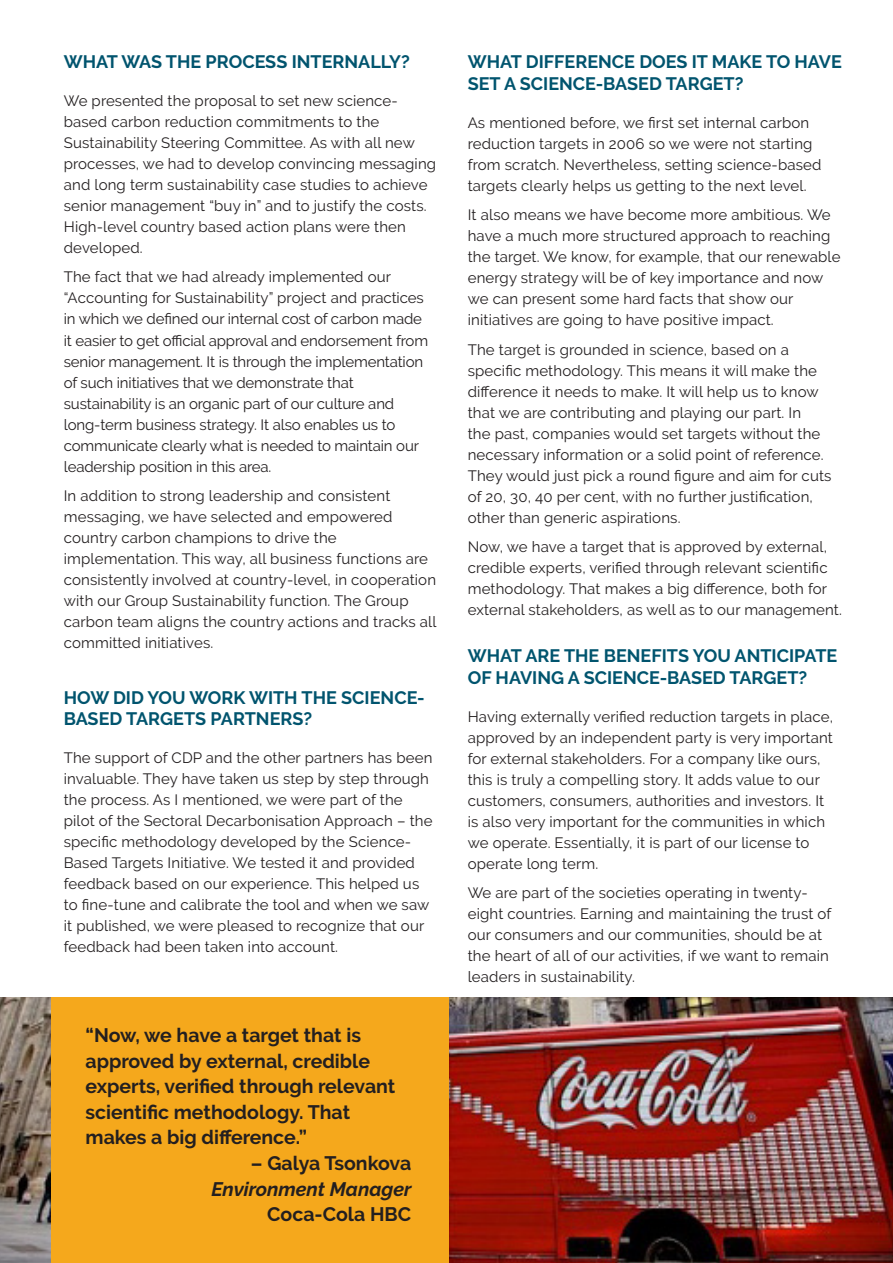
<style>
.page{position:relative;width:893px;height:1263px;background:#fff}
.page>*{position:absolute;margin:0;border:0;box-sizing:border-box;transform-origin:0 0}
.t1{font:700 19.5px/25.5px "Raleway";color:#231f20}
.t2{font:italic 700 19.5px "Raleway";color:#231f20}
.A_Levelhead{font:700 18px/21.6px "Raleway";color:#01546e}
.Body_text{font:15px/21px "Raleway";letter-spacing:.01em;color:#231f20}
.Body_text-2{font:15px/21px "Raleway";letter-spacing:-.01em;color:#231f20}
</style>
<div class="page">
<img style="left:0;top:997px;width:893px;height:266px">
<div style="left:51px;top:997px;width:397px;height:266px;background:#f5a81c"></div>
<p class="A_Levelhead" style="left:64px;top:51px;width:348px">WHAT WAS THE PROCESS INTERNALLY?</p>
<p class="Body_text" style="left:64px;top:90px;width:374px">We presented the proposal to set new science&shy;based carbon reduction commitments to the Sustainability Steering Committee. As with all new processes, we had to develop convincing messaging and long term sustainability case studies to achieve senior management “buy in” and to justify the costs.<br>High-level country based action plans were then developed.</p>
<p class="Body_text-2" style="left:64px;top:267px;width:366px">The fact that we had already implemented our “Accounting for Sustainability” project and practices in which we defined our internal cost of carbon made it easier to get official approval and endorsement from senior management. It is through the implementation of such initiatives that we demonstrate that sustainability is an organic part of our culture and long-term business strategy. It also enables us to communicate clearly what is needed to maintain our leadership position in this area.</p>
<p class="Body_text" style="left:64px;top:485px;width:374px">In addition to strong leadership and consistent messaging, we have selected and empowered country carbon champions to drive the implementation. This way, all business functions are consistently involved at country-level, in cooperation with our Group Sustainability function. The Group carbon team aligns the country actions and tracks all committed initiatives.</p>
<p class="A_Levelhead" style="left:64px;top:687px;width:362px">HOW DID YOU WORK WITH THE SCIENCE-<br>BASED TARGETS PARTNERS?</p>
<p class="Body_text" style="left:64px;top:747px;width:370px">The support of CDP and the other partners has been invaluable. They have taken us step by step through the process. As I mentioned, we were part of the pilot of the Sectoral Decarbonisation Approach – the specific methodology developed by the Science-Based Targets Initiative. We tested it and provided feedback based on our experience. This helped us to fine-tune and calibrate the tool and when we saw it published, we were pleased to recognize that our feedback had been taken into account.</p>
<p class="t1" style="left:86px;top:1023px;width:311px">“Now, we have a target that is approved by external, credible experts, verified through relevant scientific methodology. That makes a big difference.”</p>
<p class="t1" style="left:251px;top:1150px;width:162px">– Galya Tsonkova</p>
<p class="t2" style="left:211px;top:1177px;width:202px">Environment Manager</p>
<p class="t1" style="left:267px;top:1201px;width:145px">Coca-Cola HBC</p>
<p class="A_Levelhead" style="left:468px;top:51px;width:376px">WHAT DIFFERENCE DOES IT MAKE TO HAVE<br>SET A SCIENCE-BASED TARGET?</p>
<p class="Body_text" style="left:468px;top:112px;width:355px">As mentioned before, we first set internal carbon reduction targets in 2006 so we were not starting from scratch. Nevertheless, setting science-based targets clearly helps us getting to the next level.</p>
<p class="Body_text" style="left:468px;top:204px;width:374px">It also means we have become more ambitious. We have a much more structured approach to reaching the target. We know, for example, that our renewable energy strategy will be of key importance and now we can present some hard facts that show our initiatives are going to have positive impact.</p>
<p class="Body_text" style="left:468px;top:339px;width:365px">The target is grounded in science, based on a specific methodology. This means it will make the difference it needs to make. It will help us to know that we are contributing and playing our part. In<br>the past, companies would set targets without the necessary information or a solid point of reference.<br>They would just pick a round figure and aim for cuts of 20, 30, 40 per cent, with no further justification, other than generic aspirations.</p>
<p class="Body_text" style="left:468px;top:536px;width:376px">Now, we have a target that is approved by external, credible experts, verified through relevant scientific methodology. That makes a big difference, both for external stakeholders, as well as to our management.</p>
<p class="A_Levelhead" style="left:468px;top:645px;width:371px">WHAT ARE THE BENEFITS YOU ANTICIPATE<br>OF HAVING A SCIENCE-BASED TARGET?</p>
<p class="Body_text" style="left:468px;top:706px;width:367px">Having externally verified reduction targets in place, approved by an independent party is very important for external stakeholders. For a company like ours, this is truly a compelling story. It adds value to our customers, consumers, authorities and investors. It is also very important for the communities in which we operate. Essentially, it is part of our license to operate long term.</p>
<p class="Body_text" style="left:468px;top:882px;width:365px">We are part of the societies operating in twenty&shy;eight countries. Earning and maintaining the trust of our consumers and our communities, should be at the heart of all of our activities, if we want to remain leaders in sustainability.</p>
</div>
